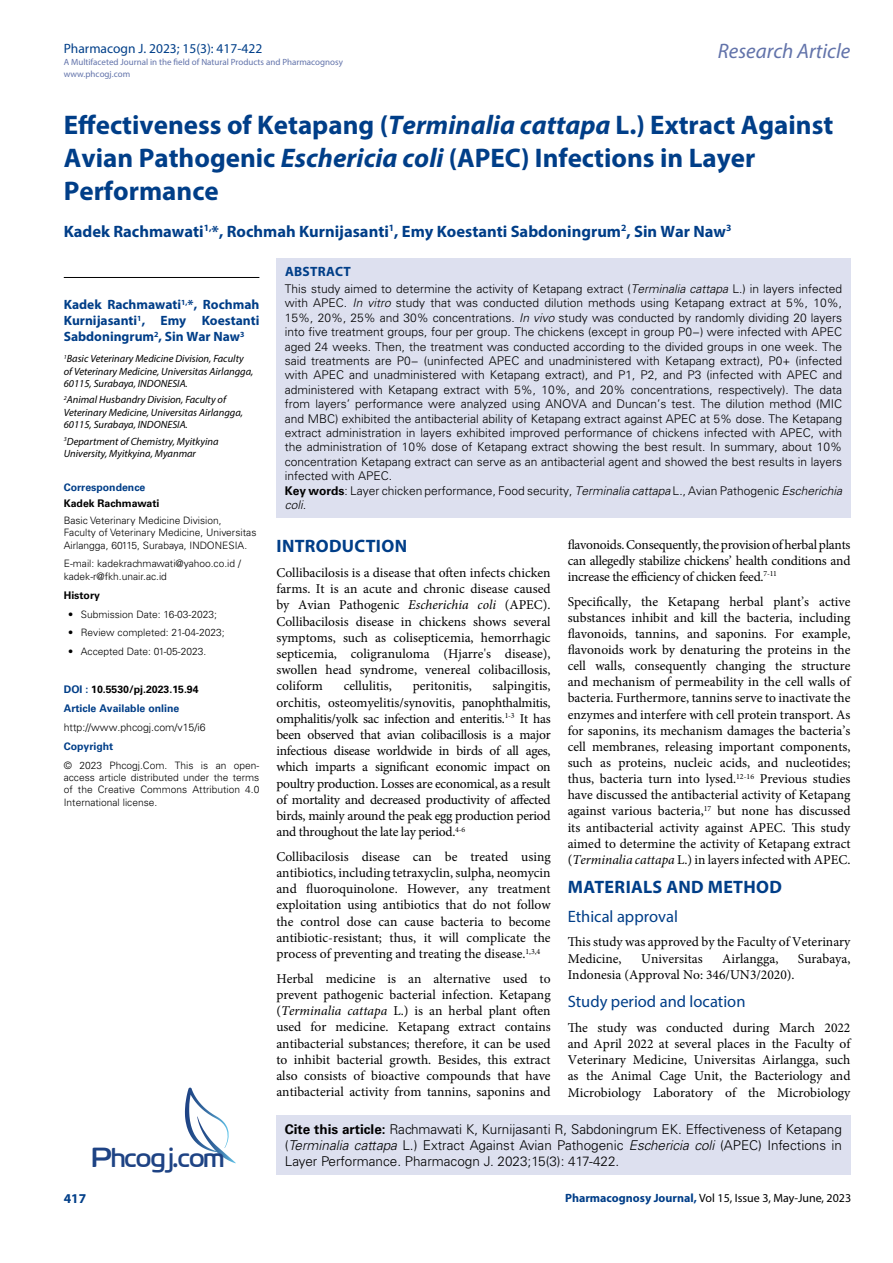
<style>
.page{position:relative;width:893px;height:1263px;background:#fff}
.page>*{position:absolute;margin:0;border:0;box-sizing:border-box;transform-origin:0 0}
.t1{font:27.6px "Cloud World";color:#1e4384}
.t2{font:700 27px/33px "Myriad Pro";color:#003e88}
.t3{font:italic 21px "Myriad Pro";color:#6273aa}
.t4{font:700 18px "Myriad Pro";letter-spacing:.02em;color:#003e88}
.t5{font:700 16.5px "Myriad Pro";color:#003e88}
.t6{font:16.5px "Myriad Pro";color:#003e88}
.t7{font:13.5px/16.2px "Minion Pro";color:#000;text-align:justify}
.t8{font:300 13.5px/16.2px "Univers LT Std";color:#000}
.t9{font:700 13.5px/16.2px "Myriad Pro";color:#003e88;text-align:justify}
.t10{font:13.5px "Myriad Pro";color:#003f89}
.t11{font:700 13.5px "Myriad Pro";letter-spacing:.02em;color:#003e88}
.t12{font:300 12px/14.4px "Univers LT Std";color:#000}
.t13{font:12px "Myriad Pro";color:#000}
.t14{font:italic 10.5px/12.3px "Myriad Pro";color:#000}
.t15{font:700 10.5px/18.9px "Univers LT Std";color:#003e88}
.t16{font:300 10.5px "Univers LT Std";color:#000}
.t17{font:700 10.5px "Univers LT Std";color:#000}
.t18{font:300 10.2px/12.3px "Univers LT Std";color:#000}
.t19{font:9px/12px "Myriad Pro";color:#6273aa}
.s1{font-style:italic}
.s2{color:#000}
.s3{font-weight:700}
.s4{font-weight:700;color:#003e88}
</style>
<div class="page">
<div style="left:276px;top:1115px;width:574px;height:60px;background:#dde0ef"></div>
<svg style="left:185px;top:1087px;width:51px;height:76px"></svg>
<div style="left:276px;top:258px;width:575px;height:259px;background:#dde0ef"></div>
<hr style="left:64px;top:277px;width:195px;height:1px;background:#000">
<p class="t10" style="left:64px;top:40px;width:200px">Pharmacogn J. 2023; 15(3): 417-422</p>
<p class="t19" style="left:64px;top:55px;width:281px">A Multifaceted Journal in the field of Natural Products and Pharmacognosy www.phcogj.com</p>
<h3 class="t3" style="left:718px;top:38px;width:134px">Research Article</h3>
<h2 class="t2" style="left:64px;top:108px;width:771px">Effectiveness of Ketapang (<span class="s1">Terminalia cattapa</span> L.) Extract Against<br>Avian Pathogenic <span class="s1">Eschericia coli</span> (APEC) Infections in Layer<br>Performance</h2>
<p class="t5" style="left:64px;top:220px;width:669px">Kadek Rachmawati<sup>1,</sup>*, Rochmah Kurnijasanti<sup>1</sup>, Emy Koestanti Sabdoningrum<sup>2</sup>, Sin War Naw<sup>3</sup></p>
<p class="t9" style="left:64px;top:296px;width:197px">Kadek Rachmawati<sup>1,</sup>*, Rochmah Kurnijasanti<sup>1</sup>, Emy Koestanti Sabdoningrum<sup>2</sup>, Sin War Naw<sup>3</sup></p>
<p class="t14" style="left:64px;top:352px;width:191px"><sup>1</sup>Basic Veterinary Medicine Division, Faculty of Veterinary Medicine, Universitas Airlangga,<br>60115, Surabaya, INDONESIA.</p>
<p class="t14" style="left:64px;top:394px;width:181px"><sup>2</sup>Animal Husbandry Division, Faculty of<br>Veterinary Medicine, Universitas Airlangga,<br>60115, Surabaya, INDONESIA.</p>
<p class="t14" style="left:64px;top:435px;width:156px"><sup>3</sup>Department of Chemistry, Myitkyina<br>University, Myitkyina, Myanmar</p>
<p class="t15" style="left:64px;top:477px;width:83px">Correspondence</p>
<p class="t17" style="left:64px;top:498px;width:97px">Kadek Rachmawati</p>
<p class="t18" style="left:64px;top:514px;width:194px">Basic Veterinary Medicine Division,<br>Faculty of Veterinary Medicine, Universitas<br>Airlangga, 60115, Surabaya, INDONESIA.</p>
<p class="t18" style="left:64px;top:557px;width:179px">E-mail: kadekrachmawati@yahoo.co.id / kadek-r@fkh.unair.ac.id</p>
<p class="t17" style="left:64px;top:589px;width:38px">History</p>
<p class="t18" style="left:68px;top:608px;width:150px">• Submission Date: 16-03-2023;</p>
<p class="t18" style="left:68px;top:626px;width:158px">• Review completed: 21-04-2023;</p>
<p class="t18" style="left:68px;top:645px;width:140px">• Accepted Date: 01-05-2023.</p>
<p class="t15" style="left:64px;top:680px;width:136px">DOI : <span class="s2">10.5530/pj.2023.15.94<br></span>Article Available online</p>
<p class="t16" style="left:64px;top:721px;width:143px">http://www.phcogj.com/v15/i6</p>
<p class="t15" style="left:64px;top:737px;width:51px">Copyright</p>
<p class="t18" style="left:64px;top:759px;width:197px;text-align:justify">© 2023 Phcogj.Com. This is an open&shy;access article distributed under the terms of the Creative Commons Attribution 4.0<br>International license.</p>
<p class="t11" style="left:285px;top:263px;width:67px">ABSTRACT</p>
<p class="t12" style="left:285px;top:281px;width:559px">This study aimed to determine the activity of Ketapang extract (<span class="s1">Terminalia cattapa</span> L.) in layers infected with APEC. <span class="s1">In vitro</span> study that was conducted dilution methods using Ketapang extract at 5%, 10%, 15%, 20%, 25% and 30% concentrations. <span class="s1">In vivo</span> study was conducted by randomly dividing 20 layers into five treatment groups, four per group. The chickens (except in group P0−) were infected with APEC aged 24 weeks. Then, the treatment was conducted according to the divided groups in one week. The said treatments are P0− (uninfected APEC and unadministered with Ketapang extract), P0+ (infected with APEC and unadministered with Ketapang extract), and P1, P2, and P3 (infected with APEC and administered with Ketapang extract with 5%, 10%, and 20% concentrations, respectively). The data from layers’ performance were analyzed using ANOVA and Duncan’s test. The dilution method (MIC and MBC) exhibited the antibacterial ability of Ketapang extract against APEC at 5% dose. The Ketapang extract administration in layers exhibited improved performance of chickens infected with APEC, with the administration of 10% dose of Ketapang extract showing the best result. In summary, about 10% concentration Ketapang extract can serve as an antibacterial agent and showed the best results in layers infected with APEC.<br><span class="s3">Key words</span>: Layer chicken performance, Food security, <span class="s1">Terminalia cattapa</span> L., Avian Pathogenic <span class="s1">Escherichia coli.</span></p>
<h3 class="t4" style="left:277px;top:534px;width:132px">INTRODUCTION</h3>
<p class="t7" style="left:276px;top:565px;width:276px">Collibacilosis is a disease that often infects chicken farms. It is an acute and chronic disease caused by Avian Pathogenic <span class="s1">Escherichia coli</span> (APEC).<br>Collibacilosis disease in chickens shows several symptoms, such as colisepticemia, hemorrhagic septicemia, coligranuloma (Hjarre's disease), swollen head syndrome, venereal colibacillosis, coliform</p>
<p class="t7" style="left:276px;top:678px;width:276px;text-indent:216px">salpingitis, orchitis, osteomyelitis/synovitis, panophthalmitis, omphalitis/yolk sac infection and enteritis.<sup>1-3</sup> It has been observed that avian colibacillosis is a major infectious disease worldwide in birds of all ages, which imparts a significant economic impact on poultry production. Losses are economical, as a result of mortality and decreased productivity of affected birds, mainly around the peak egg production period and throughout the late lay period.<sup>4-6</sup></p>
<p class="t7" style="left:276px;top:848px;width:276px">Collibacilosis disease can be treated using antibiotics, including tetraxyclin, sulpha, neomycin and fluoroquinolone. However, any treatment exploitation using antibiotics that do not follow the control dose can cause bacteria to become antibiotic-resistant; thus, it will complicate the process of preventing and treating the disease.<sup>1,3,4</sup></p>
<p class="t7" style="left:276px;top:970px;width:276px">Herbal medicine is an alternative used to prevent pathogenic bacterial infection. Ketapang (<span class="s1">Terminalia cattapa</span> L.) is an herbal plant often used for medicine. Ketapang extract contains antibacterial substances; therefore, it can be used to inhibit bacterial growth. Besides, this extract also consists of bioactive compounds that have antibacterial activity from tannins, saponins and</p>
<p class="t7" style="left:344px;top:678px;width:50px">cellulitis,</p>
<p class="t7" style="left:413px;top:678px;width:61px">peritonitis,</p>
<p class="t7" style="left:568px;top:536px;width:284px">flavonoids. Consequently, the provision of herbal plants can allegedly stabilize chickens’ health conditions and increase the efficiency of chicken feed.<sup>7-11</sup></p>
<p class="t7" style="left:568px;top:593px;width:284px">Specifically, the Ketapang herbal plant’s active substances inhibit and kill the bacteria, including flavonoids, tannins, and saponins. For example, flavonoids work by denaturing the proteins in the cell walls, consequently changing the structure and mechanism of permeability in the cell walls of bacteria. Furthermore, tannins serve to inactivate the enzymes and interfere with cell protein transport. As for saponins, its mechanism damages the bacteria’s cell membranes, releasing important components, such as proteins, nucleic acids, and nucleotides; thus, bacteria turn into lysed.<sup>12-16</sup> Previous studies have discussed the antibacterial activity of Ketapang against various bacteria,<sup>17</sup> but none has discussed its antibacterial activity against APEC. This study aimed to determine the activity of Ketapang extract (<span class="s1">Terminalia cattapa</span> L.) in layers infected with APEC.</p>
<h3 class="t4" style="left:568px;top:875px;width:216px">MATERIALS AND METHOD</h3>
<p class="t6" style="left:568px;top:906px;width:112px">Ethical approval</p>
<p class="t7" style="left:568px;top:934px;width:284px">This study was approved by the Faculty of Veterinary<br>Medicine,</p>
<p class="t7" style="left:641px;top:950px;width:63px">Universitas</p>
<p class="t7" style="left:722px;top:950px;width:58px">Airlangga,</p>
<p class="t7" style="left:798px;top:950px;width:54px">Surabaya,</p>
<p class="t7" style="left:568px;top:966px;width:228px">Indonesia (Approval No: 346/UN3/2020).</p>
<p class="t6" style="left:568px;top:991px;width:179px">Study period and location</p>
<p class="t7" style="left:568px;top:1019px;width:284px">The study was conducted during March 2022 and April 2022 at several places in the Faculty of Veterinary Medicine, Universitas Airlangga, such as the Animal Cage Unit, the Bacteriology and Microbiology Laboratory of the Microbiology</p>
<p class="t8" style="left:285px;top:1121px;width:559px"><span class="s3">Cite this article:</span> Rachmawati K, Kurnijasanti R, Sabdoningrum EK. Effectiveness of Ketapang (<span class="s1">Terminalia cattapa</span> L.) Extract Against Avian Pathogenic <span class="s1">Eschericia coli</span> (APEC) Infections in</p>
<h1 class="t1" style="left:92px;top:1136px;width:134px">Phcogj.com</h1>
<p class="t8" style="left:285px;top:1153px;width:336px">Layer Performance. Pharmacogn J. 2023;15(3): 417-422.</p>
<p class="t13" style="left:565px;top:1190px;width:288px"><span class="s4">Pharmacognosy Journal,</span> Vol 15, Issue 3, May-June, 2023</p>
<p class="t9" style="left:64px;top:1190px;width:24px">417</p>
</div>
